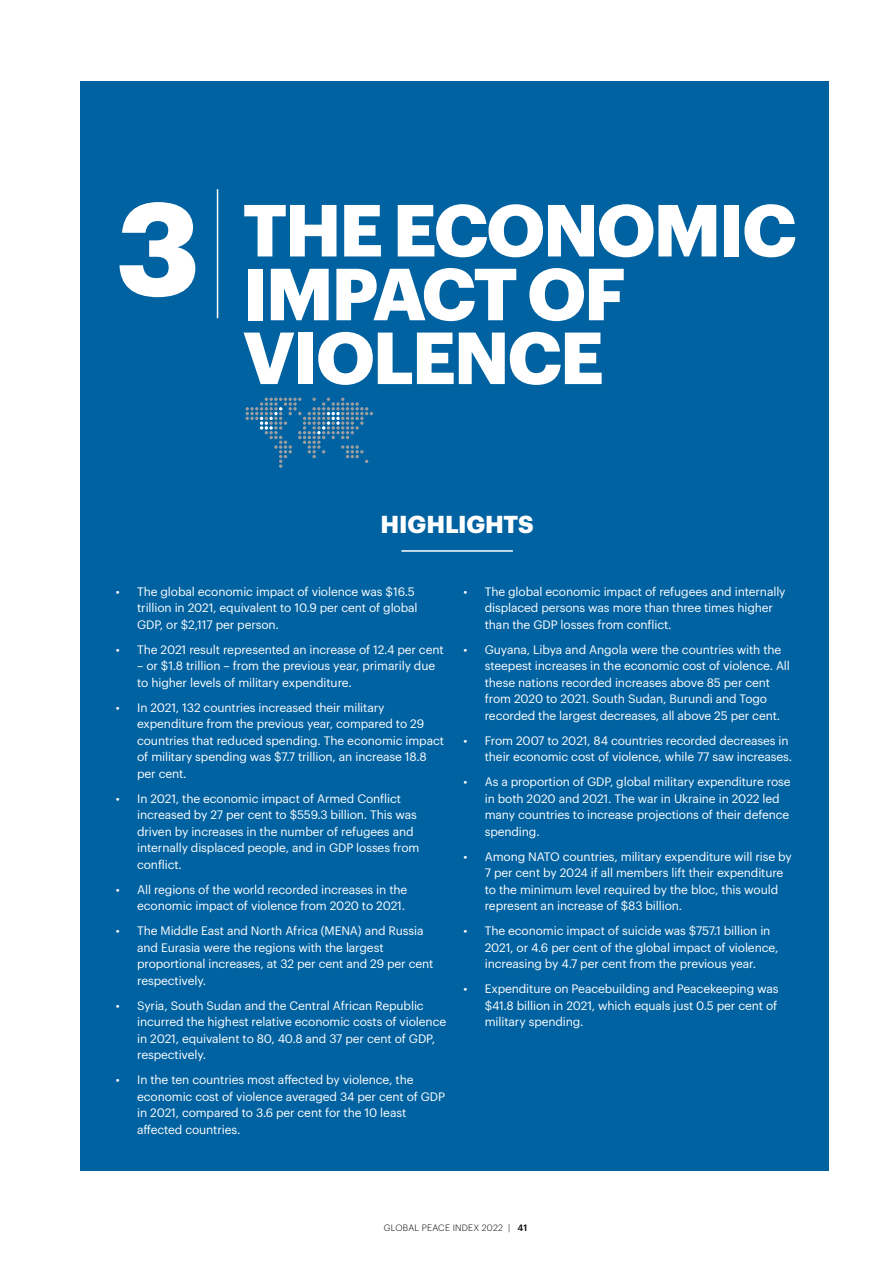
<style>
.page{position:relative;width:893px;height:1263px;background:#fff}
.page>*{position:absolute;margin:0;border:0;box-sizing:border-box;transform-origin:0 0}
.t1{font:700 129px "Graphik";color:#fff}
.t2{font:700 72px/63.8px "Graphik";letter-spacing:-.03em;color:#fff}
.t3{font:700 24px "Graphik";letter-spacing:-.005em;color:#fff}
.t4{font:12px/16.5px "Graphik";letter-spacing:-.01em;color:#fff}
.t5{font:300 9px "Graphik";letter-spacing:.025em;color:#000}
.s1{font-weight:500}
</style>
<div class="page">
<div style="left:81px;top:81px;width:748px;height:1089px;background:#0062a1"></div>
<hr style="left:401px;top:550px;width:112px;height:2px;background:#fff">
<svg style="left:246px;top:398px;width:127px;height:70px"></svg>
<hr style="left:217px;top:189px;width:1px;height:129px;background:#fff">
<h1 class="t1" style="left:116px;top:149px;width:86px">3</h1>
<h2 class="t2" style="left:243px;top:192px;width:556px">THE ECONOMIC<br>IMPACT OF<br>VIOLENCE</h2>
<h3 class="t3" style="left:381px;top:506px;width:155px">HIGHLIGHTS</h3>
<p class="t4" style="left:137px;top:582px;width:282px;text-indent:-21px">• The global economic impact of violence was $16.5 trillion in 2021, equivalent to 10.9 per cent of global<br>GDP, or $2,117 per person.</p>
<p class="t4" style="left:116px;top:640px;width:329px">• The 2021 result represented an increase of 12.4 per cent</p>
<p class="t4" style="left:137px;top:656px;width:300px">– or $1.8 trillion – from the previous year, primarily due to higher levels of military expenditure.</p>
<p class="t4" style="left:137px;top:698px;width:308px;text-indent:-21px">• In 2021, 132 countries increased their military expenditure from the previous year, compared to 29 countries that reduced spending. The economic impact of military spending was $7.7 trillion, an increase 18.8 per cent.</p>
<p class="t4" style="left:137px;top:789px;width:284px;text-indent:-21px">• In 2021, the economic impact of Armed Conflict increased by 27 per cent to $559.3 billion. This was driven by increases in the number of refugees and internally displaced people, and in GDP losses from conflict.</p>
<p class="t4" style="left:116px;top:880px;width:293px;text-align:right">• All regions of the world recorded increases in the economic impact of violence from 2020 to 2021.</p>
<p class="t4" style="left:137px;top:921px;width:298px;text-indent:-21px">• The Middle East and North Africa (MENA) and Russia and Eurasia were the regions with the largest proportional increases, at 32 per cent and 29 per cent respectively.</p>
<p class="t4" style="left:137px;top:996px;width:311px;text-indent:-21px">• Syria, South Sudan and the Central African Republic incurred the highest relative economic costs of violence in 2021, equivalent to 80, 40.8 and 37 per cent of GDP, respectively.</p>
<p class="t4" style="left:137px;top:1070px;width:310px;text-indent:-21px">• In the ten countries most affected by violence, the economic cost of violence averaged 34 per cent of GDP in 2021, compared to 3.6 per cent for the 10 least affected countries.</p>
<p class="t4" style="left:485px;top:582px;width:302px;text-indent:-21px">• The global economic impact of refugees and internally displaced persons was more than three times higher than the GDP losses from conflict.</p>
<p class="t4" style="left:485px;top:640px;width:307px;text-indent:-21px">• Guyana, Libya and Angola were the countries with the steepest increases in the economic cost of violence. All these nations recorded increases above 85 per cent from 2020 to 2021. South Sudan, Burundi and Togo recorded the largest decreases, all above 25 per cent.</p>
<p class="t4" style="left:463px;top:731px;width:330px;text-align:right">• From 2007 to 2021, 84 countries recorded decreases in their economic cost of violence, while 77 saw increases.</p>
<p class="t4" style="left:485px;top:772px;width:307px;text-indent:-21px">• As a proportion of GDP, global military expenditure rose in both 2020 and 2021. The war in Ukraine in 2022 led many countries to increase projections of their defence spending.</p>
<p class="t4" style="left:485px;top:847px;width:309px;text-indent:-21px">• Among NATO countries, military expenditure will rise by 7 per cent by 2024 if all members lift their expenditure to the minimum level required by the bloc, this would represent an increase of $83 billion.</p>
<p class="t4" style="left:485px;top:921px;width:295px;text-indent:-21px">• The economic impact of suicide was $757.1 billion in<br>2021, or 4.6 per cent of the global impact of violence, increasing by 4.7 per cent from the previous year.</p>
<p class="t4" style="left:485px;top:979px;width:295px;text-align:justify;text-indent:-21px">• Expenditure on Peacebuilding and Peacekeeping was $41.8 billion in 2021, which equals just 0.5 per cent of military spending.</p>
<p class="t5" style="left:384px;top:1221px;width:145px">GLOBAL PEACE INDEX 2022 | <span class="s1">41</span></p>
</div>
